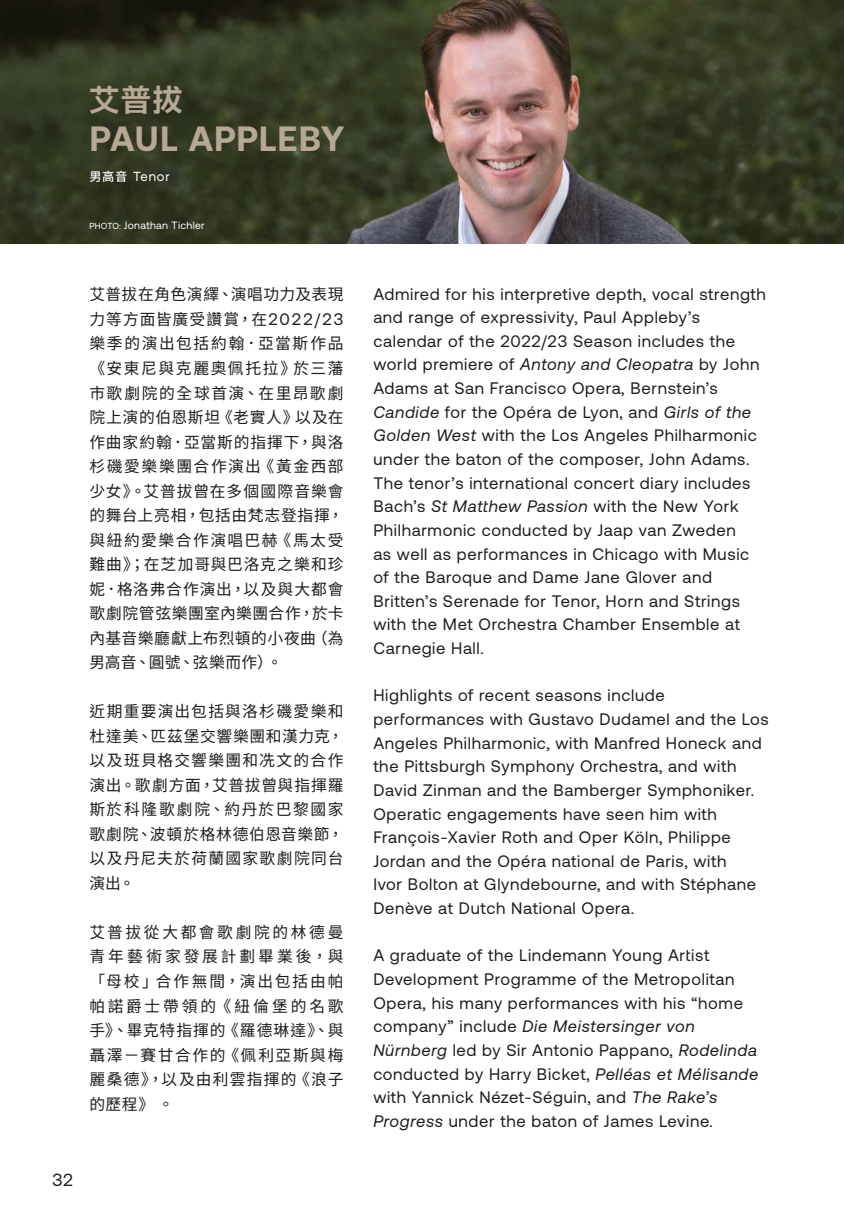
<style>
.page{position:relative;width:844px;height:1226px;background:#fff}
.page>*{position:absolute;margin:0;border:0;box-sizing:border-box;transform-origin:0 0}
.t1{font:700 35px "Aeonik";letter-spacing:.02em;color:#b7a894}
.t2{font:700 29.75px "Aktiv Hei Hant";color:#b7a894}
.t3{font:17.5px "Aeonik";color:#1d1d1b}
.t4{font:16.62px/23.6px "Aeonik";letter-spacing:.04em;color:#1d1d1b}
.t5{font:15.75px/24.5px "Noto Sans HK";letter-spacing:.065em;color:#1d1d1b;text-align:justify}
.t6{font:13.12px "Aeonik";letter-spacing:.065em;color:#fff}
.t7{font:10.5px "Aeonik";letter-spacing:.03em;color:#fff}
.s1{font-family:"Noto Sans CJ Ktc";font-weight:500;font-size:12.25px}
.s2{font-size:8.75px}
.s3{font-family:"Aeonik";font-size:16.62px}
.s4{font-style:italic}
</style>
<div class="page">
<img style="left:0;top:0;width:843px;height:243px">
<h2 class="t2" style="left:89px;top:82px;width:95px">艾普拔</h2>
<h1 class="t1" style="left:89px;top:118px;width:256px">PAUL APPLEBY</h1>
<p class="t6" style="left:89px;top:169px;width:82px"><span class="s1">男高音</span> Tenor</p>
<p class="t7" style="left:89px;top:219px;width:117px"><span class="s2">PHOTO:</span> Jonathan Tichler</p>
<p class="t5" style="left:89px;top:283px;width:255px">艾普拔在角色演繹、演唱功力及表現力等方面皆廣受讚賞，在<span class="s3">2022/23</span>樂季的演出包括約翰．亞當斯作品《安東尼與克麗奧佩托拉》於三藩市歌劇院的全球首演、在里昂歌劇院上演的伯恩斯坦《老實人》以及在作曲家約翰．亞當斯的指揮下，與洛杉磯愛樂樂團合作演出《黃金西部少女》。艾普拔曾在多個國際音樂會的舞台上亮相，包括由梵志登指揮，與紐約愛樂合作演唱巴赫《馬太受難曲》；在芝加哥與巴洛克之樂和珍妮．格洛弗合作演出，以及與大都會歌劇院管弦樂團室內樂團合作，於卡內基音樂廳獻上布烈頓的小夜曲（為男高音、圓號、弦樂而作）。</p>
<p class="t5" style="left:89px;top:699px;width:255px">近期重要演出包括與洛杉磯愛樂和杜達美、匹茲堡交響樂團和漢力克，以及班貝格交響樂團和冼文的合作演出。歌劇方面，艾普拔曾與指揮羅斯於科隆歌劇院、約丹於巴黎國家歌劇院、波頓於格林德伯恩音樂節，以及丹尼夫於荷蘭國家歌劇院同台演出。</p>
<p class="t5" style="left:89px;top:920px;width:255px">艾普拔從大都會歌劇院的林德曼青年藝術家發展計劃畢業後，與「母校」合作無間，演出包括由帕帕諾爵士帶領的《紐倫堡的名歌手》、畢克特指揮的《羅德琳達》、與聶澤－賽甘合作的《佩利亞斯與梅麗桑德》，以及由利雲指揮的《浪子的歷程》 。</p>
<p class="t3" style="left:52px;top:1170px;width:22px">32</p>
<p class="t4" style="left:373px;top:282px;width:394px">Admired for his interpretive depth, vocal strength and range of expressivity, Paul Appleby’s calendar of the 2022/23 Season includes the world premiere of <span class="s4">Antony and Cleopatra</span> by John Adams at San Francisco Opera, Bernstein’s <span class="s4">Candide</span> for the Opéra de Lyon, and <span class="s4">Girls of the Golden West</span> with the Los Angeles Philharmonic under the baton of the composer, John Adams.<br>The tenor’s international concert diary includes Bach’s <span class="s4">St Matthew Passion</span> with the New York Philharmonic conducted by Jaap van Zweden<br>as well as performances in Chicago with Music of the Baroque and Dame Jane Glover and Britten’s Serenade for Tenor, Horn and Strings with the Met Orchestra Chamber Ensemble at Carnegie Hall.</p>
<p class="t4" style="left:373px;top:683px;width:397px">Highlights of recent seasons include performances with Gustavo Dudamel and the Los Angeles Philharmonic, with Manfred Honeck and the Pittsburgh Symphony Orchestra, and with David Zinman and the Bamberger Symphoniker.<br>Operatic engagements have seen him with François-Xavier Roth and Oper Köln, Philippe Jordan and the Opéra national de Paris, with<br>Ivor Bolton at Glyndebourne, and with Stéphane Denève at Dutch National Opera.</p>
<p class="t4" style="left:373px;top:943px;width:386px">A graduate of the Lindemann Young Artist Development Programme of the Metropolitan Opera, his many performances with his “home company” include <span class="s4">Die Meistersinger von Nürnberg</span> led by Sir Antonio Pappano, <span class="s4">Rodelinda </span>conducted by Harry Bicket, <span class="s4">Pelléas et Mélisande </span>with Yannick Nézet-Séguin, and <span class="s4">The Rake’s Progress</span> under the baton of James Levine.</p>
</div>
